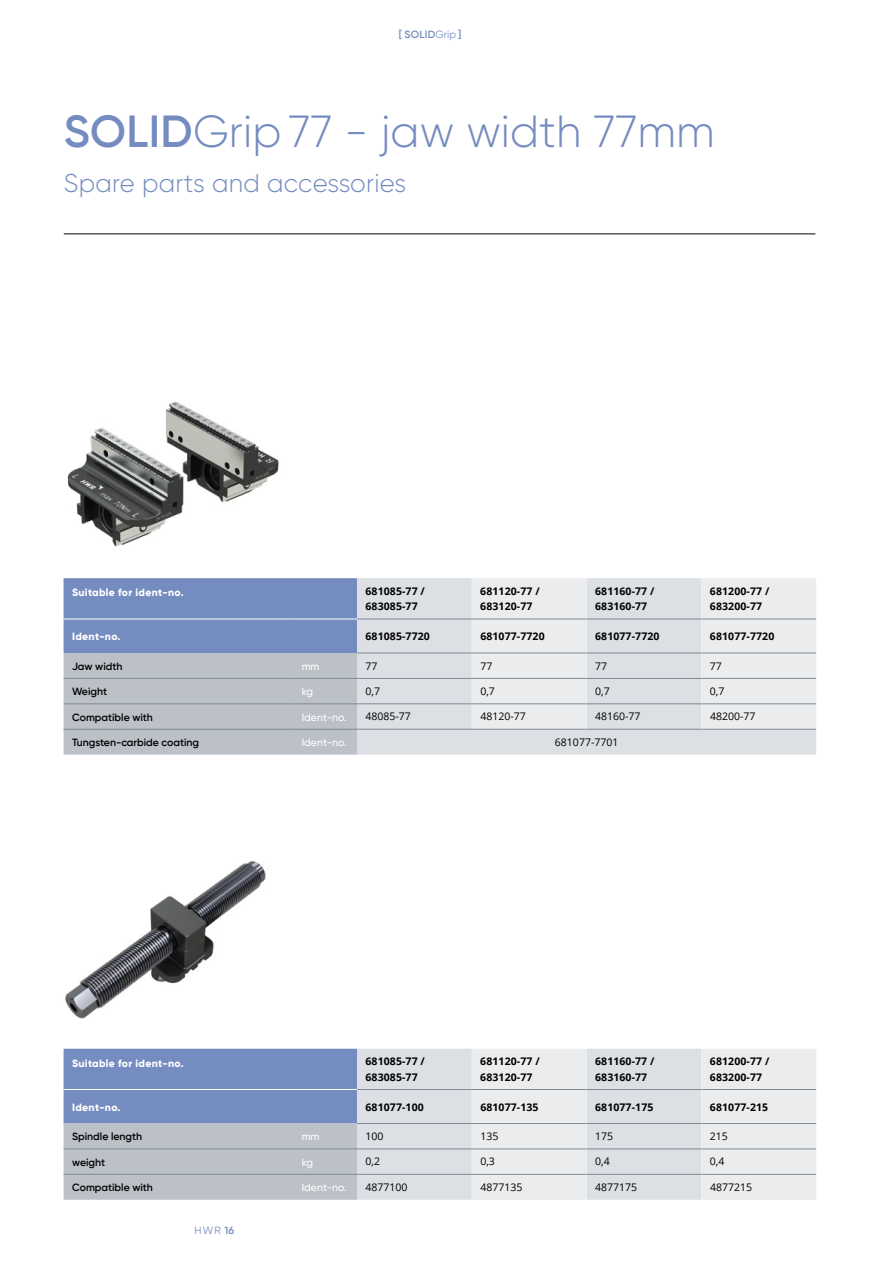
<style>
.page{position:relative;width:893px;height:1263px;background:#fff}
.page>*{position:absolute;margin:0;border:0;box-sizing:border-box;transform-origin:0 0}
.t1{font:300 45px "Gilroy";color:#758cc0}
.t2{font:300 25.8px "Gilroy";letter-spacing:.01em;color:#758cc0}
.t3{font:700 10.5px/15.8px "Open Sans";letter-spacing:.01em;color:#000}
.t4{font:10.5px "Open Sans";color:#000}
.t5{font:600 10.5px "Gilroy";color:#000}
.t6{font:800 10.5px "Gilroy";letter-spacing:.03em;color:#fff}
.t7{font:500 10.5px "Gilroy";color:#fff}
.t8{font:600 10.5px "Gilroy";letter-spacing:.02em;color:#758cc0}
.t9{font:10.5px "Gilroy";color:#758cc0}
.s1{font-weight:400}
.s2{font-weight:600}
</style>
<div class="page">
<div style="left:357px;top:578px;width:459px;height:177px;background:#dcdfe3"></div>
<svg style="left:472px;top:578px;width:344px;height:151px;background:#e4e6e9"></svg>
<svg style="left:64px;top:578px;width:293px;height:177px;background:#9eaac4"></svg>
<hr style="left:357px;top:619px;width:115px;height:1px;background:#808b94">
<hr style="left:472px;top:619px;width:115px;height:1px;background:#808b94">
<hr style="left:587px;top:619px;width:114px;height:1px;background:#808b94">
<hr style="left:701px;top:619px;width:115px;height:1px;background:#808b94">
<hr style="left:357px;top:653px;width:115px;height:1px;background:#808b94">
<hr style="left:472px;top:653px;width:115px;height:1px;background:#808b94">
<hr style="left:587px;top:653px;width:114px;height:1px;background:#808b94">
<hr style="left:701px;top:653px;width:115px;height:1px;background:#808b94">
<hr style="left:64px;top:678px;width:229px;height:1px;background:#808b94">
<hr style="left:293px;top:678px;width:64px;height:1px;background:#808b94">
<hr style="left:357px;top:678px;width:115px;height:1px;background:#808b94">
<hr style="left:472px;top:678px;width:115px;height:1px;background:#808b94">
<hr style="left:587px;top:678px;width:114px;height:1px;background:#808b94">
<hr style="left:701px;top:678px;width:115px;height:1px;background:#808b94">
<hr style="left:64px;top:619px;width:229px;height:1px;background:#fff">
<hr style="left:293px;top:619px;width:64px;height:1px;background:#fff">
<hr style="left:357px;top:703px;width:115px;height:1px;background:#808b94">
<hr style="left:472px;top:703px;width:115px;height:1px;background:#808b94">
<hr style="left:587px;top:703px;width:114px;height:1px;background:#808b94">
<hr style="left:701px;top:703px;width:115px;height:1px;background:#808b94">
<hr style="left:64px;top:703px;width:229px;height:1px;background:#808b94">
<hr style="left:293px;top:703px;width:64px;height:1px;background:#808b94">
<hr style="left:64px;top:729px;width:229px;height:1px;background:#808b94">
<hr style="left:293px;top:729px;width:64px;height:1px;background:#808b94">
<hr style="left:357px;top:729px;width:115px;height:1px;background:#808b94">
<hr style="left:472px;top:729px;width:115px;height:1px;background:#808b94">
<hr style="left:587px;top:729px;width:114px;height:1px;background:#808b94">
<hr style="left:701px;top:729px;width:115px;height:1px;background:#808b94">
<div style="left:357px;top:1049px;width:115px;height:151px;background:#dcdfe3"></div>
<svg style="left:472px;top:1049px;width:344px;height:151px;background:#e4e7e9"></svg>
<svg style="left:64px;top:1049px;width:293px;height:151px;background:#98a6c3"></svg>
<hr style="left:357px;top:1089px;width:115px;height:1px;background:#808b94">
<hr style="left:472px;top:1089px;width:115px;height:1px;background:#808b94">
<hr style="left:587px;top:1089px;width:114px;height:1px;background:#808b94">
<hr style="left:701px;top:1089px;width:115px;height:1px;background:#808b94">
<hr style="left:357px;top:1123px;width:115px;height:1px;background:#808b94">
<hr style="left:472px;top:1123px;width:115px;height:1px;background:#808b94">
<hr style="left:587px;top:1123px;width:114px;height:1px;background:#808b94">
<hr style="left:701px;top:1123px;width:115px;height:1px;background:#808b94">
<hr style="left:64px;top:1148px;width:229px;height:1px;background:#808b94">
<hr style="left:293px;top:1148px;width:64px;height:1px;background:#808b94">
<hr style="left:357px;top:1148px;width:115px;height:1px;background:#808b94">
<hr style="left:472px;top:1148px;width:115px;height:1px;background:#808b94">
<hr style="left:587px;top:1148px;width:114px;height:1px;background:#808b94">
<hr style="left:701px;top:1148px;width:115px;height:1px;background:#808b94">
<hr style="left:64px;top:1089px;width:229px;height:1px;background:#fff">
<hr style="left:293px;top:1089px;width:64px;height:1px;background:#fff">
<hr style="left:357px;top:1174px;width:115px;height:1px;background:#808b94">
<hr style="left:472px;top:1174px;width:115px;height:1px;background:#808b94">
<hr style="left:587px;top:1174px;width:114px;height:1px;background:#808b94">
<hr style="left:701px;top:1174px;width:115px;height:1px;background:#808b94">
<hr style="left:64px;top:1174px;width:229px;height:1px;background:#808b94">
<hr style="left:293px;top:1174px;width:64px;height:1px;background:#808b94">
<hr style="left:64px;top:233px;width:751px;height:1px;background:#000">
<img style="left:65px;top:861px;width:201px;height:158px">
<img style="left:67px;top:401px;width:212px;height:146px">
<p class="t8" style="left:399px;top:28px;width:64px">[ SOLID<span class="s1">Grip</span> ]</p>
<h1 class="t1" style="left:64px;top:103px;width:652px"><span class="s2">SOLID</span>Grip 77 - jaw width 77mm</h1>
<h2 class="t2" style="left:64px;top:167px;width:344px">Spare parts and accessories</h2>
<p class="t6" style="left:72px;top:586px;width:113px">Suitable for ident-no.</p>
<p class="t3" style="left:365px;top:583px;width:61px">681085-77 /<br>683085-77</p>
<p class="t3" style="left:480px;top:583px;width:61px">681120-77 /<br>683120-77</p>
<p class="t3" style="left:595px;top:583px;width:61px">681160-77 /<br>683160-77</p>
<p class="t3" style="left:710px;top:583px;width:61px">681200-77 /<br>683200-77</p>
<p class="t6" style="left:72px;top:630px;width:50px">Ident-no.</p>
<p class="t3" style="left:365px;top:628px;width:66px">681085-7720</p>
<p class="t3" style="left:480px;top:628px;width:66px">681077-7720</p>
<p class="t3" style="left:595px;top:628px;width:66px">681077-7720</p>
<p class="t3" style="left:710px;top:628px;width:66px">681077-7720</p>
<p class="t5" style="left:72px;top:660px;width:52px">Jaw width</p>
<p class="t7" style="left:302px;top:660px;width:19px">mm</p>
<p class="t4" style="left:365px;top:658px;width:14px">77</p>
<p class="t4" style="left:480px;top:658px;width:14px">77</p>
<p class="t4" style="left:595px;top:658px;width:14px">77</p>
<p class="t4" style="left:710px;top:658px;width:14px">77</p>
<p class="t5" style="left:72px;top:685px;width:37px">Weight</p>
<p class="t7" style="left:302px;top:685px;width:13px">kg</p>
<p class="t4" style="left:366px;top:684px;width:16px">0,7</p>
<p class="t4" style="left:480px;top:684px;width:16px">0,7</p>
<p class="t4" style="left:595px;top:684px;width:16px">0,7</p>
<p class="t4" style="left:710px;top:684px;width:16px">0,7</p>
<p class="t5" style="left:72px;top:710px;width:82px">Compatible with</p>
<p class="t7" style="left:302px;top:711px;width:46px">Ident-no.</p>
<p class="t4" style="left:366px;top:709px;width:47px">48085-77</p>
<p class="t4" style="left:480px;top:709px;width:47px">48120-77</p>
<p class="t4" style="left:595px;top:709px;width:47px">48160-77</p>
<p class="t4" style="left:710px;top:709px;width:47px">48200-77</p>
<p class="t5" style="left:72px;top:736px;width:128px">Tungsten-carbide coating</p>
<p class="t7" style="left:302px;top:736px;width:46px">Ident-no.</p>
<p class="t4" style="left:555px;top:735px;width:65px">681077-7701</p>
<p class="t6" style="left:72px;top:1056px;width:113px">Suitable for ident-no.</p>
<p class="t3" style="left:365px;top:1053px;width:61px">681085-77 /<br>683085-77</p>
<p class="t3" style="left:480px;top:1053px;width:61px">681120-77 /<br>683120-77</p>
<p class="t3" style="left:595px;top:1053px;width:61px">681160-77 /<br>683160-77</p>
<p class="t3" style="left:710px;top:1053px;width:61px">681200-77 /<br>683200-77</p>
<p class="t6" style="left:72px;top:1100px;width:50px">Ident-no.</p>
<p class="t3" style="left:365px;top:1098px;width:60px">681077-100</p>
<p class="t3" style="left:480px;top:1098px;width:60px">681077-135</p>
<p class="t3" style="left:595px;top:1098px;width:60px">681077-175</p>
<p class="t3" style="left:710px;top:1098px;width:60px">681077-215</p>
<p class="t5" style="left:72px;top:1130px;width:72px">Spindle length</p>
<p class="t7" style="left:302px;top:1130px;width:19px">mm</p>
<p class="t4" style="left:365px;top:1129px;width:20px">100</p>
<p class="t4" style="left:480px;top:1129px;width:20px">135</p>
<p class="t4" style="left:595px;top:1129px;width:20px">175</p>
<p class="t4" style="left:710px;top:1129px;width:20px">215</p>
<p class="t5" style="left:72px;top:1156px;width:35px">weight</p>
<p class="t7" style="left:302px;top:1156px;width:13px">kg</p>
<p class="t4" style="left:366px;top:1154px;width:16px">0,2</p>
<p class="t4" style="left:480px;top:1154px;width:16px">0,3</p>
<p class="t4" style="left:595px;top:1154px;width:16px">0,4</p>
<p class="t4" style="left:710px;top:1154px;width:16px">0,4</p>
<p class="t5" style="left:72px;top:1181px;width:82px">Compatible with</p>
<p class="t7" style="left:302px;top:1181px;width:46px">Ident-no.</p>
<p class="t4" style="left:366px;top:1180px;width:44px">4877100</p>
<p class="t4" style="left:480px;top:1180px;width:44px">4877135</p>
<p class="t4" style="left:595px;top:1180px;width:44px">4877175</p>
<p class="t4" style="left:710px;top:1180px;width:44px">4877215</p>
<p class="t9" style="left:194px;top:1224px;width:41px">HWR <span class="s2">16</span></p>
</div>
